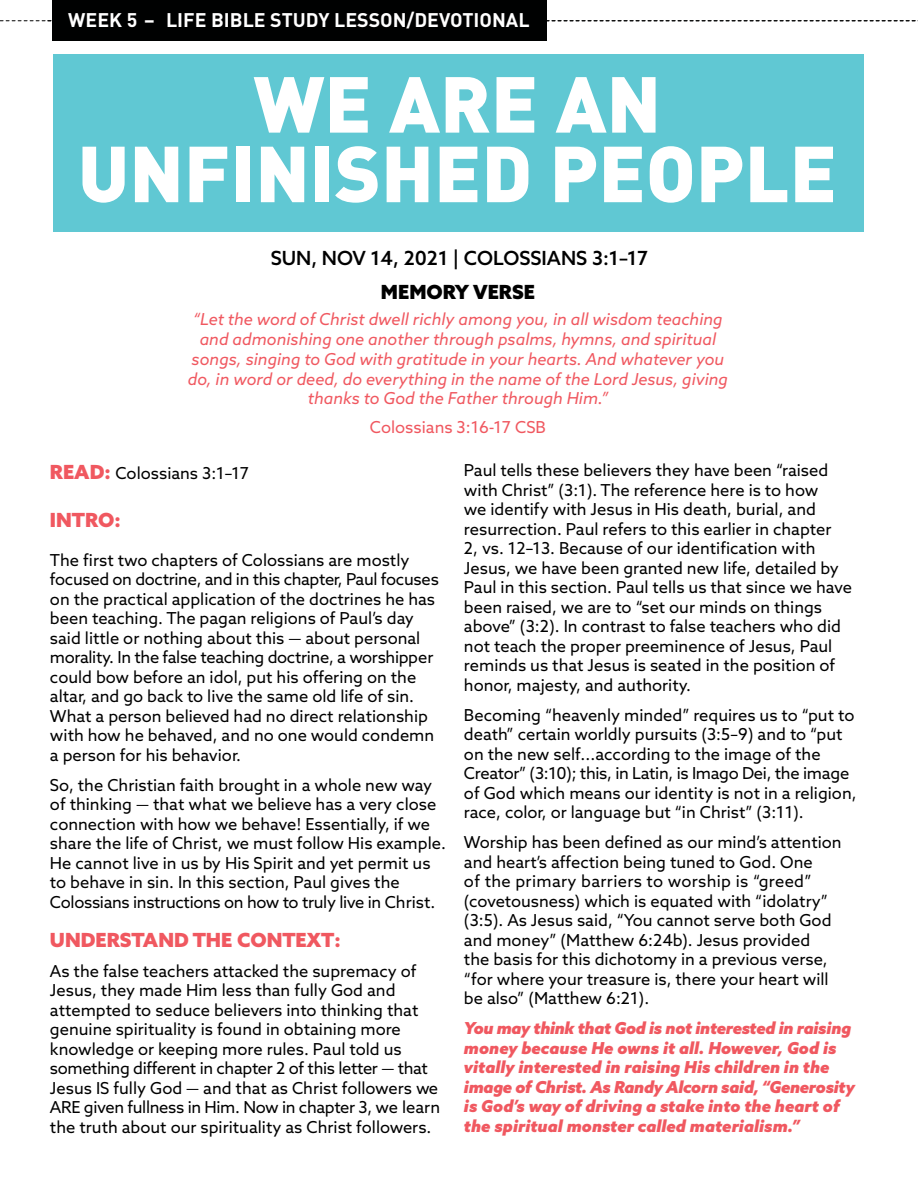
<style>
.page{position:relative;width:918px;height:1188px;background:#fff}
.page>*{position:absolute;margin:0;border:0;box-sizing:border-box;transform-origin:0 0}
.t1{font:900 78px/69.6px "DIN";color:#fff;text-align:center}
.t2{font:700 19.5px "DIN";color:#fff}
.t3{font:500 19.5px "Azo Sans";color:#000}
.t4{font:900 19.5px "Azo Sans";color:#f05860}
.t5{font:900 19.5px "Azo Sans";color:#000}
.t6{font:16.5px/19.5px "Azo Sans";color:#000}
.t7{font:italic 16.5px/19.8px "Azo Sans";color:#f05860;text-align:center}
.t8{font:italic 900 16.5px/19.5px "Azo Sans";color:#f05860}
.t9{font:16.5px "Azo Sans";color:#f05860}
.s1{font-weight:900;font-size:19.5px;color:#f05860}
</style>
<div class="page">
<div style="left:54px;top:54px;width:810px;height:178px;background:#60c8d3"></div>
<svg style="left:0;top:20px;width:918px;height:1px"></svg>
<div style="left:52px;top:0;width:495px;height:40px;background:#000101"></div>
<p class="t2" style="left:68px;top:8px;width:463px">WEEK 5 – LIFE BIBLE STUDY LESSON/DEVOTIONAL</p>
<h1 class="t1" style="left:78px;top:65px;width:761px">WE ARE AN<br>UNFINISHED PEOPLE</h1>
<p class="t3" style="left:271px;top:245px;width:379px">SUN, NOV 14, 2021 | COLOSSIANS 3:1–17</p>
<p class="t5" style="left:381px;top:279px;width:155px">MEMORY VERSE</p>
<p class="t7" style="left:188px;top:309px;width:542px">“Let the word of Christ dwell richly among you, in all wisdom teaching and admonishing one another through psalms, hymns, and spiritual songs, singing to God with gratitude in your hearts. And whatever you do, in word or deed, do everything in the name of the Lord Jesus, giving thanks to God the Father through Him.”</p>
<p class="t9" style="left:370px;top:417px;width:178px">Colossians 3:16-17 CSB</p>
<p class="t6" style="left:50px;top:463px;width:201px"><span class="s1">READ:</span> Colossians 3:1–17</p>
<p class="t4" style="left:50px;top:507px;width:72px">INTRO:</p>
<p class="t6" style="left:50px;top:550px;width:390px">The first two chapters of Colossians are mostly focused on doctrine, and in this chapter, Paul focuses on the practical application of the doctrines he has been teaching. The pagan religions of Paul’s day said little or nothing about this — about personal morality. In the false teaching doctrine, a worshipper could bow before an idol, put his offering on the altar, and go back to live the same old life of sin.<br>What a person believed had no direct relationship with how he behaved, and no one would condemn a person for his behavior.</p>
<p class="t6" style="left:50px;top:775px;width:397px">So, the Christian faith brought in a whole new way of thinking — that what we believe has a very close connection with how we behave! Essentially, if we share the life of Christ, we must follow His example.<br>He cannot live in us by His Spirit and yet permit us to behave in sin. In this section, Paul gives the Colossians instructions on how to truly live in Christ.</p>
<p class="t4" style="left:50px;top:927px;width:292px">UNDERSTAND THE CONTEXT:</p>
<p class="t6" style="left:50px;top:961px;width:392px">As the false teachers attacked the supremacy of Jesus, they made Him less than fully God and attempted to seduce believers into thinking that genuine spirituality is found in obtaining more knowledge or keeping more rules. Paul told us something different in chapter 2 of this letter — that Jesus IS fully God — and that as Christ followers we ARE given fullness in Him. Now in chapter 3, we learn the truth about our spirituality as Christ followers.</p>
<p class="t6" style="left:464px;top:461px;width:390px">Paul tells these believers they have been “raised with Christ” (3:1). The reference here is to how<br>we identify with Jesus in His death, burial, and resurrection. Paul refers to this earlier in chapter<br>2, vs. 12–13. Because of our identification with Jesus, we have been granted new life, detailed by Paul in this section. Paul tells us that since we have been raised, we are to “set our minds on things above” (3:2). In contrast to false teachers who did not teach the proper preeminence of Jesus, Paul reminds us that Jesus is seated in the position of honor, majesty, and authority.</p>
<p class="t6" style="left:464px;top:705px;width:394px">Becoming “heavenly minded” requires us to “put to death” certain worldly pursuits (3:5–9) and to “put on the new self...according to the image of the Creator” (3:10); this, in Latin, is Imago Dei, the image of God which means our identity is not in a religion, race, color, or language but “in Christ” (3:11).</p>
<p class="t6" style="left:464px;top:833px;width:379px">Worship has been defined as our mind’s attention and heart’s affection being tuned to God. One<br>of the primary barriers to worship is “greed” (covetousness) which is equated with “idolatry” (3:5). As Jesus said, “You cannot serve both God and money” (Matthew 6:24b). Jesus provided<br>the basis for this dichotomy in a previous verse, “for where your treasure is, there your heart will be also” (Matthew 6:21).</p>
<p class="t8" style="left:464px;top:1018px;width:392px">You may think that God is not interested in raising money because He owns it all. However, God is vitally interested in raising His children in the image of Christ. As Randy Alcorn said, “Generosity is God’s way of driving a stake into the heart of the spiritual monster called materialism.”</p>
</div>
